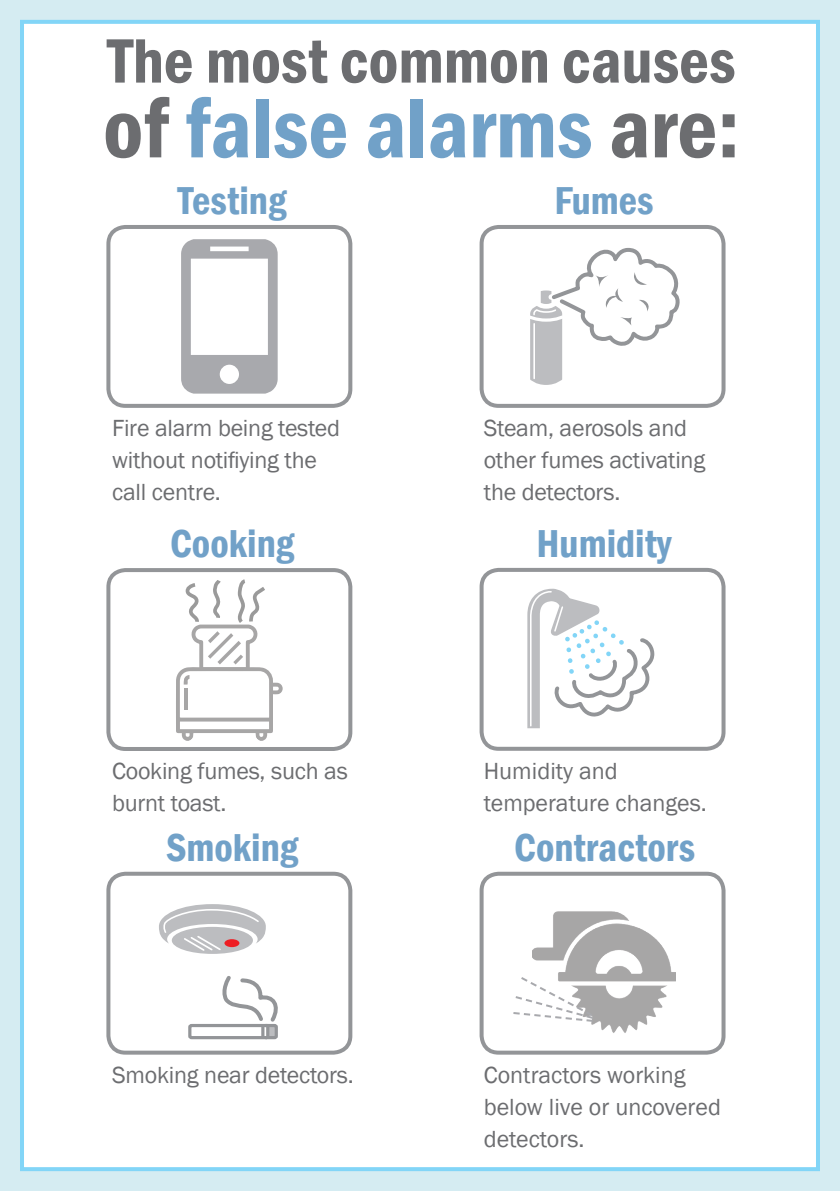
<style>
.page{position:relative;width:840px;height:1191px;background:#fff}
.page>*{position:absolute;margin:0;border:0;box-sizing:border-box;transform-origin:0 0}
.t1{font:600 condensed 87.2px "Franklin Gothic";color:#71a1c8}
.t2{font:600 condensed 64.8px "Franklin Gothic";color:#6c6d70}
.t3{font:600 condensed 40px "Franklin Gothic";color:#71a1c8}
.t4{font:24px/32px "Franklin Gothic";letter-spacing:-.01em;color:#6c6d70}
.s1{color:#6c6d70}
</style>
<div class="page">
<div style="left:0;top:0;width:839px;height:1191px;background:#d5ecf2"></div>
<div style="left:20px;top:20px;width:799px;height:1151px;background:#fff;border:4px solid #82d5f7"></div>
<div style="left:106px;top:225px;width:246px;height:183px;border:4px solid #939598;border-radius:17px"></div>
<svg style="left:566px;top:248px;width:114px;height:98px"></svg>
<svg style="left:619px;top:317px;width:12px;height:8px"></svg>
<svg style="left:633px;top:272px;width:13px;height:13px"></svg>
<svg style="left:595px;top:275px;width:27px;height:33px"></svg>
<svg style="left:638px;top:299px;width:11px;height:12px"></svg>
<svg style="left:530px;top:290px;width:36px;height:95px"></svg>
<svg style="left:188px;top:976px;width:90px;height:64px"></svg>
<svg style="left:172px;top:927px;width:81px;height:27px"></svg>
<svg style="left:159px;top:904px;width:107px;height:48px"></svg>
<svg style="left:527px;top:590px;width:125px;height:139px"></svg>
<div style="left:106px;top:568px;width:246px;height:183px;border:4px solid #939598;border-radius:17px"></div>
<div style="left:106px;top:871px;width:246px;height:183px;border:4px solid #939598;border-radius:17px"></div>
<div style="left:479px;top:225px;width:246px;height:183px;border:4px solid #939598;border-radius:17px"></div>
<div style="left:479px;top:568px;width:246px;height:183px;border:4px solid #939598;border-radius:17px"></div>
<div style="left:479px;top:871px;width:246px;height:183px;border:4px solid #939598;border-radius:17px"></div>
<img style="left:532px;top:911px;width:143px;height:122px">
<svg style="left:513px;top:975px;width:82px;height:48px"></svg>
<svg style="left:176px;top:579px;width:107px;height:162px"></svg>
<svg style="left:181px;top:239px;width:96px;height:154px"></svg>
<p class="t2" style="left:107px;top:18px;width:629px">The most common causes</p>
<p class="t1" style="left:103px;top:70px;width:637px"><span class="s1">of</span> false alarms <span class="s1">are:</span></p>
<p class="t3" style="left:178px;top:174px;width:110px">Testing</p>
<p class="t3" style="left:554px;top:174px;width:101px">Fumes</p>
<p class="t4" style="left:112px;top:412px;width:229px">Fire alarm being tested without notifiying the call centre.</p>
<p class="t3" style="left:170px;top:517px;width:126px">Cooking</p>
<p class="t4" style="left:112px;top:755px;width:237px">Cooking fumes, such as burnt toast.</p>
<p class="t3" style="left:166px;top:820px;width:134px">Smoking</p>
<p class="t4" style="left:112px;top:1059px;width:243px">Smoking near detectors.</p>
<p class="t4" style="left:483px;top:412px;width:223px">Steam, aerosols and other fumes activating the detectors.</p>
<p class="t3" style="left:536px;top:517px;width:136px">Humidity</p>
<p class="t4" style="left:483px;top:755px;width:224px">Humidity and temperature changes.</p>
<p class="t3" style="left:514px;top:820px;width:182px">Contractors</p>
<p class="t4" style="left:483px;top:1059px;width:238px">Contractors working below live or uncovered detectors.</p>
</div>
